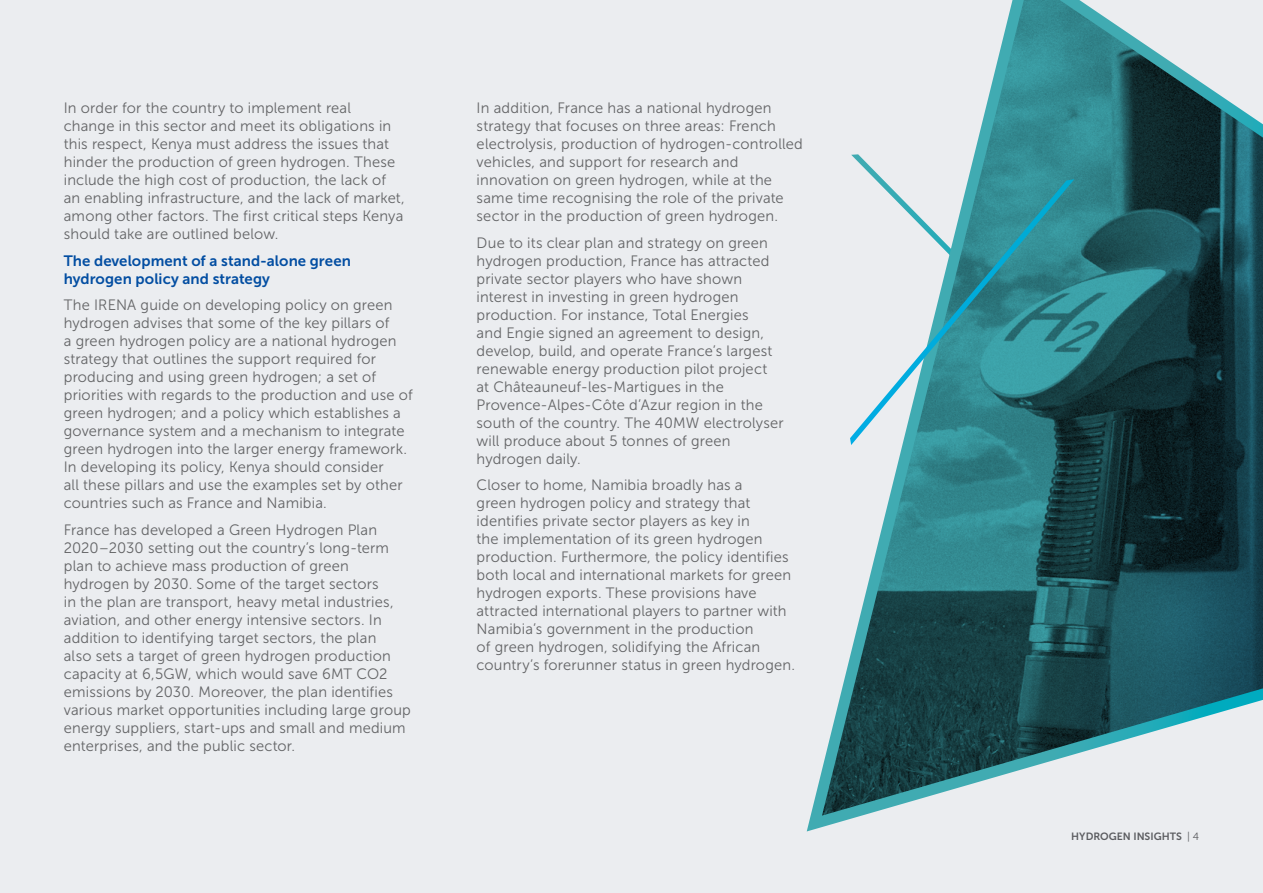
<style>
.page{position:relative;width:1263px;height:893px;background:#ebedf0}
.page>*{position:absolute;margin:0;border:0;box-sizing:border-box;transform-origin:0 0}
.t1{font:15px/18px "Museo Sans 300";letter-spacing:.015em;color:#636466}
.t2{font:15px/18px "Museo Sans 700";letter-spacing:.005em;color:#034ea2}
.t3{font:10.5px "Museo Sans 700";color:#636466}
.s1{font-family:"Museo Sans 300"}
</style>
<div class="page">
<svg style="left:806px;top:0;width:457px;height:832px"></svg>
<svg style="left:850px;top:179px;width:224px;height:266px"></svg>
<p class="t1" style="left:64px;top:99px;width:342px">In order for the country to implement real change in this sector and meet its obligations in this respect, Kenya must address the issues that hinder the production of green hydrogen. These include the high cost of production, the lack of an enabling infrastructure, and the lack of market, among other factors. The first critical steps Kenya should take are outlined below.</p>
<p class="t2" style="left:64px;top:252px;width:289px">The development of a stand-alone green hydrogen policy and strategy</p>
<p class="t1" style="left:64px;top:296px;width:350px">The IRENA guide on developing policy on green hydrogen advises that some of the key pillars of<br>a green hydrogen policy are a national hydrogen strategy that outlines the support required for producing and using green hydrogen; a set of priorities with regards to the production and use of green hydrogen; and a policy which establishes a governance system and a mechanism to integrate green hydrogen into the larger energy framework.<br>In developing its policy, Kenya should consider<br>all these pillars and use the examples set by other countries such as France and Namibia.</p>
<p class="t1" style="left:64px;top:521px;width:349px">France has developed a Green Hydrogen Plan 2020–2030 setting out the country’s long-term plan to achieve mass production of green hydrogen by 2030. Some of the target sectors<br>in the plan are transport, heavy metal industries, aviation, and other energy intensive sectors. In addition to identifying target sectors, the plan<br>also sets a target of green hydrogen production capacity at 6,5GW, which would save 6MT CO2 emissions by 2030. Moreover, the plan identifies various market opportunities including large group energy suppliers, start-ups and small and medium enterprises, and the public sector.</p>
<p class="t1" style="left:477px;top:99px;width:328px">In addition, France has a national hydrogen strategy that focuses on three areas: French electrolysis, production of hydrogen-controlled vehicles, and support for research and innovation on green hydrogen, while at the same time recognising the role of the private sector in the production of green hydrogen.</p>
<p class="t1" style="left:477px;top:234px;width:308px">Due to its clear plan and strategy on green hydrogen production, France has attracted private sector players who have shown interest in investing in green hydrogen production. For instance, Total Energies<br>and Engie signed an agreement to design, develop, build, and operate France’s largest renewable energy production pilot project<br>at Châteauneuf-les-Martigues in the Provence-Alpes-Côte d’Azur region in the south of the country. The 40MW electrolyser will produce about 5 tonnes of green hydrogen daily.</p>
<p class="t1" style="left:477px;top:476px;width:320px">Closer to home, Namibia broadly has a<br>green hydrogen policy and strategy that identifies private sector players as key in<br>the implementation of its green hydrogen production. Furthermore, the policy identifies both local and international markets for green hydrogen exports. These provisions have attracted international players to partner with Namibia’s government in the production<br>of green hydrogen, solidifying the African country’s forerunner status in green hydrogen.</p>
<p class="t3" style="left:1071px;top:830px;width:129px">HYDROGEN INSIGHTS <span class="s1">| 4</span></p>
</div>
